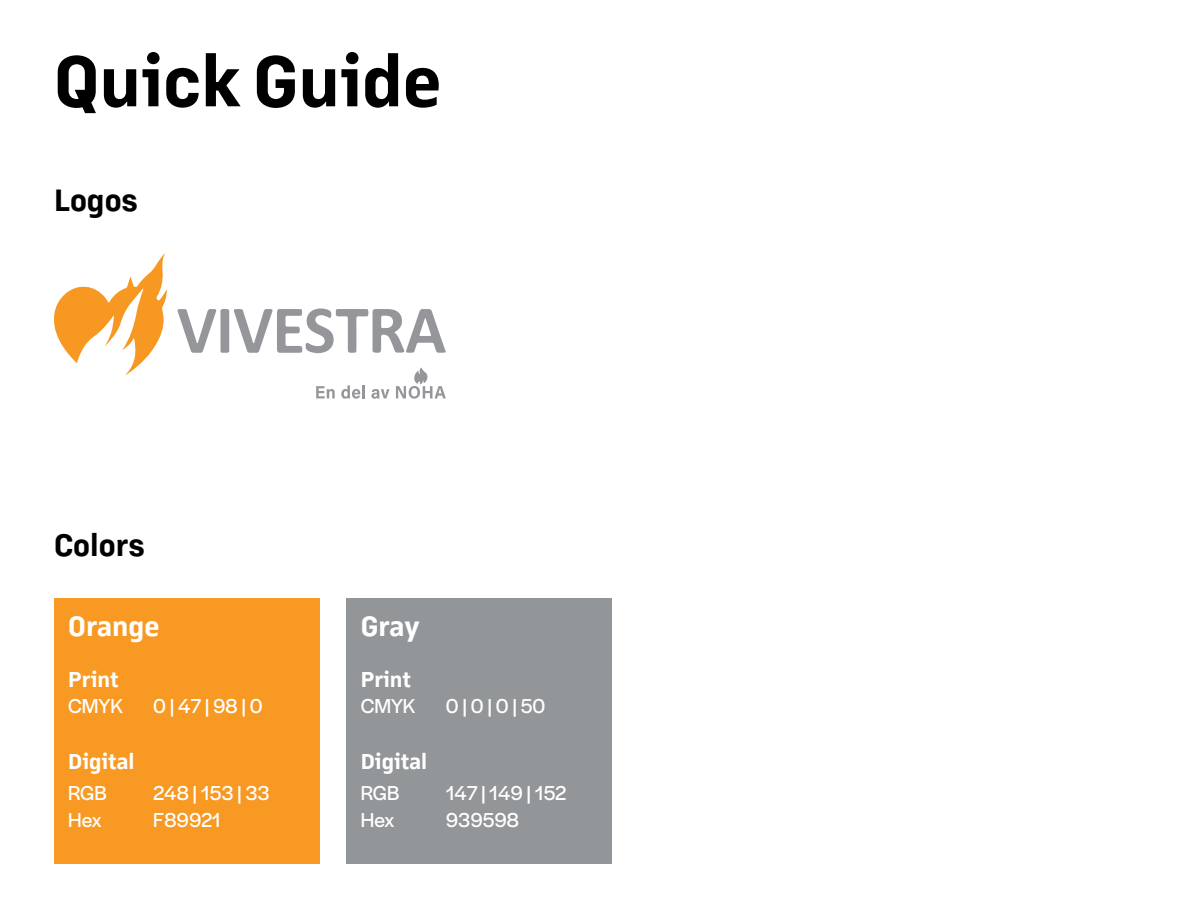
<style>
.page{position:relative;width:1188px;height:918px;background:#fff}
.page>*{position:absolute;margin:0;border:0;box-sizing:border-box;transform-origin:0 0}
.t1{font:700 69px "Margin MVB";color:#000}
.t2{font:700 30px "Margin MVB";color:#000}
.t3{font:700 27px "Margin MVB";color:#fff}
.t4{font:21px "Halyard Display";letter-spacing:-.005em;color:#fff}
.t5{font:700 21px "Margin MVB";color:#fff}
</style>
<div class="page">
<svg style="left:316px;top:386px;width:19px;height:12px"></svg>
<svg style="left:341px;top:385px;width:24px;height:14px"></svg>
<svg style="left:371px;top:389px;width:18px;height:10px"></svg>
<svg style="left:177px;top:308px;width:269px;height:46px"></svg>
<svg style="left:54px;top:254px;width:113px;height:121px"></svg>
<svg style="left:396px;top:367px;width:50px;height:32px"></svg>
<div style="left:54px;top:598px;width:266px;height:266px;background:#f79923"></div>
<div style="left:347px;top:598px;width:265px;height:266px;background:#939698"></div>
<p class="t1" style="left:54px;top:33px;width:389px">Quick Guide</p>
<p class="t2" style="left:54px;top:179px;width:86px">Logos</p>
<p class="t2" style="left:54px;top:524px;width:92px">Colors</p>
<p class="t3" style="left:68px;top:608px;width:93px">Orange</p>
<p class="t3" style="left:361px;top:608px;width:60px">Gray</p>
<p class="t5" style="left:68px;top:665px;width:52px">Print</p>
<p class="t5" style="left:361px;top:665px;width:52px">Print</p>
<p class="t4" style="left:68px;top:691px;width:56px">CMYK</p>
<p class="t4" style="left:361px;top:691px;width:56px">CMYK</p>
<p class="t4" style="left:153px;top:691px;width:111px">0 | 47 | 98 | 0</p>
<p class="t4" style="left:446px;top:691px;width:101px">0 | 0 | 0 | 50</p>
<p class="t5" style="left:68px;top:746px;width:68px">Digital</p>
<p class="t5" style="left:361px;top:746px;width:68px">Digital</p>
<p class="t4" style="left:153px;top:778px;width:118px">248 | 153 | 33</p>
<p class="t4" style="left:446px;top:778px;width:122px">147 | 149 | 152</p>
<p class="t4" style="left:68px;top:778px;width:40px">RGB</p>
<p class="t4" style="left:361px;top:778px;width:40px">RGB</p>
<p class="t4" style="left:68px;top:805px;width:35px">Hex</p>
<p class="t4" style="left:153px;top:805px;width:69px">F89921</p>
<p class="t4" style="left:361px;top:805px;width:35px">Hex</p>
<p class="t4" style="left:446px;top:805px;width:75px">939598</p>
</div>
